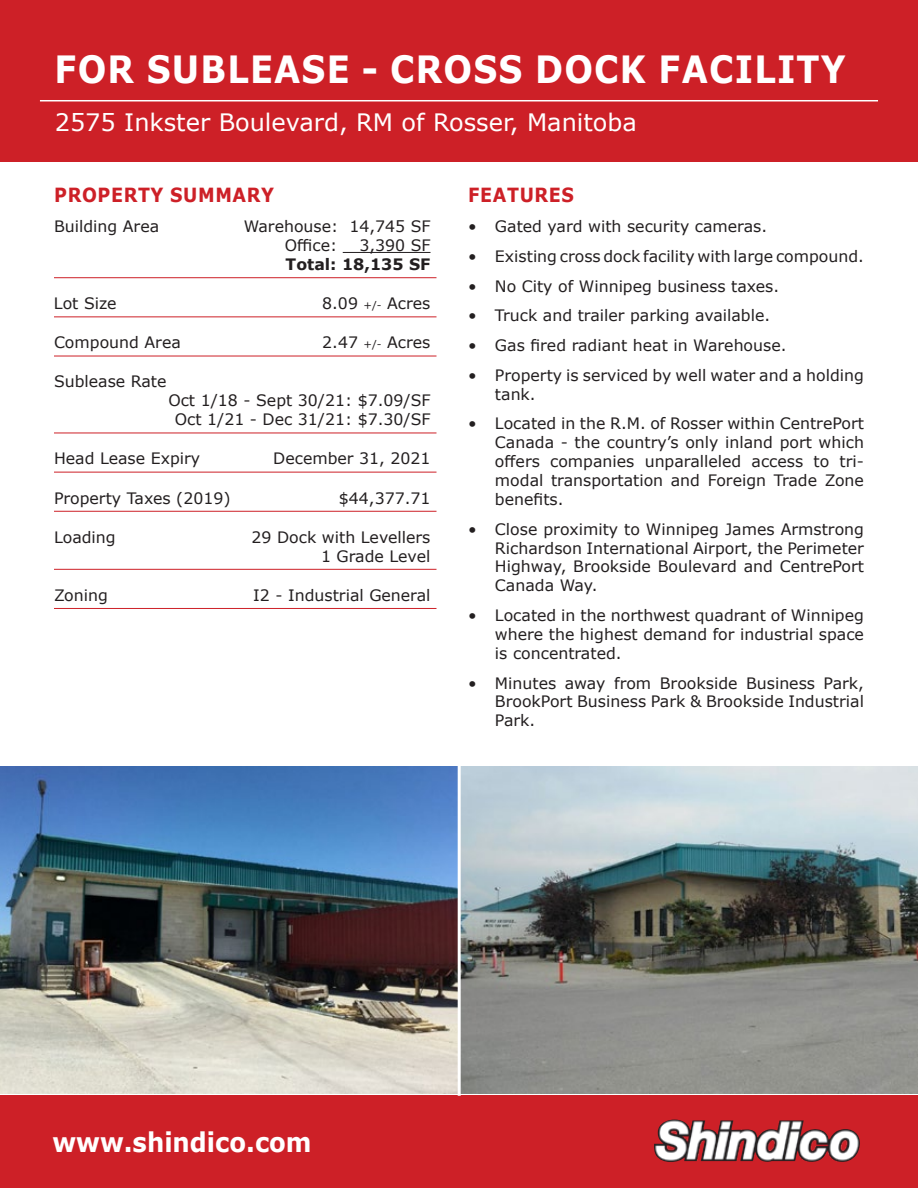
<style>
.page{position:relative;width:918px;height:1188px;background:#fff}
.page>*{position:absolute;margin:0;border:0;box-sizing:border-box;transform-origin:0 0}
.t1{font:700 37.5px "Verdana";letter-spacing:.035em;color:#fff;scale:.9 1}
.t2{font:700 27px "Verdana";color:#fff;scale:.9 1}
.t3{font:24px "Verdana";color:#fff}
.t4{font:700 19.5px "Verdana";letter-spacing:.035em;color:#cd2027;scale:.9 1}
.t5{font:15.75px/18.9px "Verdana";color:#231f20;text-align:justify}
.t6{font:700 15.75px "Verdana";color:#231f20}
.s1{font-size:10.5px}
</style>
<div class="page">
<div style="left:0;top:0;width:918px;height:162px;background:#cd2027"></div>
<div style="left:0;top:1096px;width:918px;height:92px;background:#cd2027"></div>
<hr style="left:40px;top:100px;width:838px;height:1px;background:#fff">
<img style="left:654px;top:1120px;width:206px;height:42px">
<img style="left:1px;top:767px;width:917px;height:327px">
<hr style="left:458px;top:741px;width:3px;height:355px;background:#fff">
<hr style="left:343px;top:252px;width:88px;height:1px;background:#231f20">
<hr style="left:54px;top:277px;width:382px;height:1px;background:#cd2027">
<hr style="left:54px;top:317px;width:382px;height:1px;background:#cd2027">
<hr style="left:54px;top:356px;width:382px;height:1px;background:#cd2027">
<hr style="left:54px;top:433px;width:382px;height:1px;background:#cd2027">
<hr style="left:54px;top:472px;width:382px;height:1px;background:#cd2027">
<hr style="left:54px;top:511px;width:382px;height:1px;background:#cd2027">
<hr style="left:54px;top:569px;width:382px;height:1px;background:#cd2027">
<hr style="left:54px;top:608px;width:382px;height:1px;background:#cd2027">
<h1 class="t1" style="left:55px;top:42px;width:881px">FOR SUBLEASE - CROSS DOCK FACILITY</h1>
<h3 class="t3" style="left:55px;top:106px;width:584px">2575 Inkster Boulevard, RM of Rosser, Manitoba</h3>
<p class="t4" style="left:54px;top:182px;width:246px">PROPERTY SUMMARY</p>
<p class="t5" style="left:54px;top:217px;width:107px">Building Area</p>
<p class="t5" style="left:285px;top:217px;width:147px;text-indent:-41px">Warehouse: 14,745 SF<br>Office:</p>
<p class="t5" style="left:359px;top:236px;width:73px">3,390 SF</p>
<p class="t6" style="left:286px;top:253px;width:146px">Total: 18,135 SF</p>
<p class="t5" style="left:54px;top:294px;width:64px">Lot Size</p>
<p class="t5" style="left:322px;top:294px;width:110px">8.09 <span class="s1">+/-</span> Acres</p>
<p class="t5" style="left:54px;top:333px;width:128px">Compound Area</p>
<p class="t5" style="left:322px;top:333px;width:110px">2.47 <span class="s1">+/-</span> Acres</p>
<p class="t5" style="left:54px;top:372px;width:114px">Sublease Rate</p>
<p class="t5" style="left:168px;top:391px;width:264px;text-align:center">Oct 1/18 - Sept 30/21: $7.09/SF<br>Oct 1/21 - Dec 31/21: $7.30/SF</p>
<p class="t5" style="left:54px;top:449px;width:148px">Head Lease Expiry</p>
<p class="t5" style="left:273px;top:449px;width:159px">December 31, 2021</p>
<p class="t5" style="left:54px;top:488px;width:178px">Property Taxes (2019)</p>
<p class="t5" style="left:339px;top:488px;width:93px">$44,377.71</p>
<p class="t5" style="left:54px;top:527px;width:63px">Loading</p>
<p class="t5" style="left:252px;top:527px;width:180px;text-align:right">29 Dock with Levellers<br>1 Grade Level</p>
<p class="t5" style="left:54px;top:585px;width:55px">Zoning</p>
<p class="t5" style="left:253px;top:585px;width:179px">I2 - Industrial General</p>
<p class="t4" style="left:468px;top:182px;width:119px">FEATURES</p>
<p class="t5" style="left:468px;top:217px;width:301px">• Gated yard with security cameras.</p>
<p class="t5" style="left:468px;top:247px;width:398px">• Existing cross dock facility with large compound.</p>
<p class="t5" style="left:468px;top:276px;width:313px">• No City of Winnipeg business taxes.</p>
<p class="t5" style="left:468px;top:306px;width:304px">• Truck and trailer parking available.</p>
<p class="t5" style="left:468px;top:336px;width:320px">• Gas fired radiant heat in Warehouse.</p>
<p class="t5" style="left:495px;top:365px;width:370px;text-indent:-27px">• Property is serviced by well water and a holding tank.</p>
<p class="t5" style="left:495px;top:414px;width:371px;text-indent:-27px">• Located in the R.M. of Rosser within CentrePort Canada - the country’s only inland port which offers companies unparalleled access to tri&shy;modal transportation and Foreign Trade Zone benefits.</p>
<p class="t5" style="left:495px;top:519px;width:371px;text-indent:-27px">• Close proximity to Winnipeg James Armstrong Richardson International Airport, the Perimeter Highway, Brookside Boulevard and CentrePort Canada Way.</p>
<p class="t5" style="left:495px;top:606px;width:371px;text-indent:-27px">• Located in the northwest quadrant of Winnipeg where the highest demand for industrial space is concentrated.</p>
<p class="t5" style="left:495px;top:673px;width:371px;text-indent:-27px">• Minutes away from Brookside Business Park, BrookPort Business Park &amp; Brookside Industrial Park.</p>
<h2 class="t2" style="left:52px;top:1123px;width:289px">www.shindico.com</h2>
</div>
